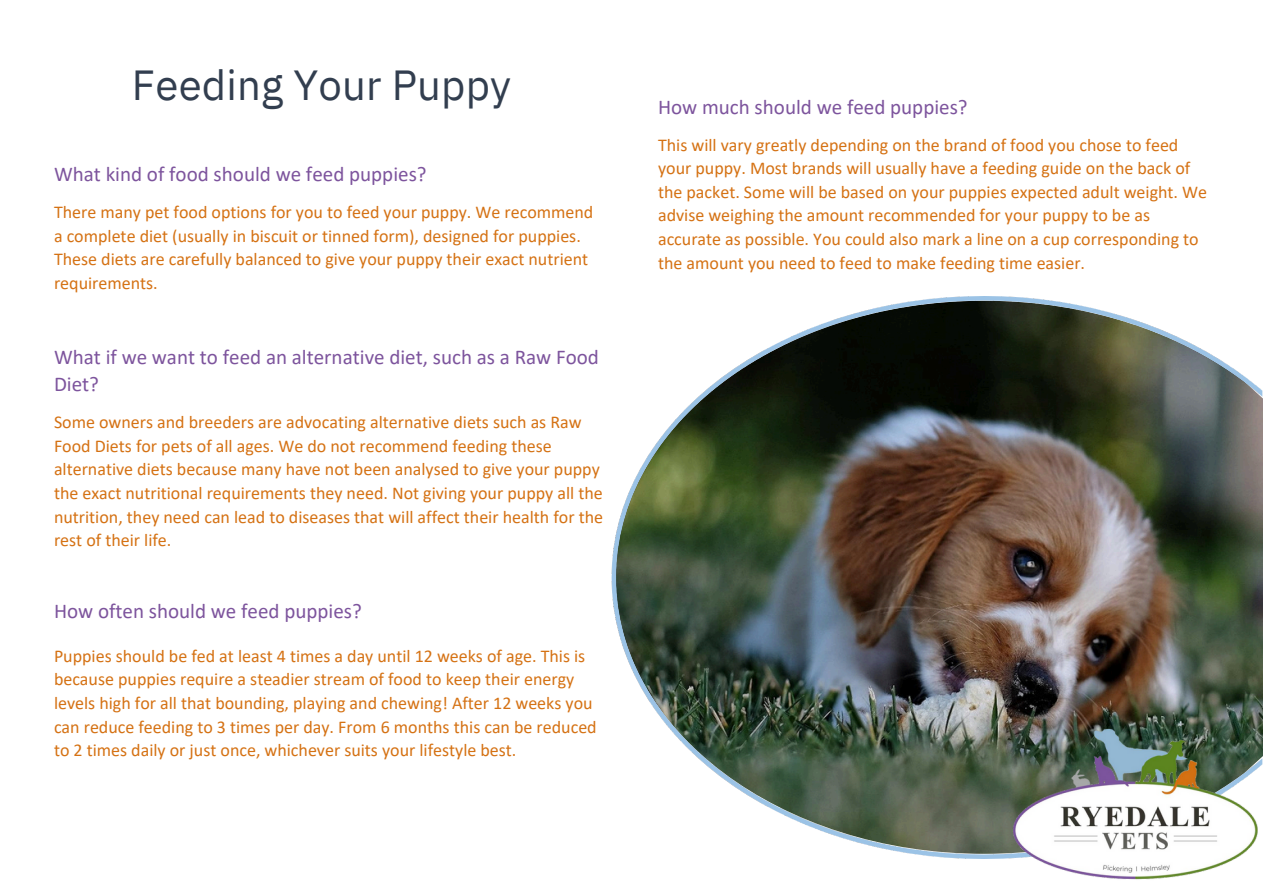
<style>
.page{position:relative;width:1263px;height:894px;background:#fff}
.page>*{position:absolute;margin:0;border:0;box-sizing:border-box;transform-origin:0 0}
.t1{font:42px "IBM Plex Sans";letter-spacing:.005em;color:#323e4f}
.t2{font:21px/27px "Calibri";color:#7d549d}
.t3{font:18px/23.7px "Calibri";color:#d57214}
</style>
<div class="page">
<img style="left:611px;top:296px;width:651px;height:561px">
<img style="left:1009px;top:727px;width:253px;height:153px">
<p class="t1" style="left:132px;top:56px;width:381px">Feeding Your Puppy</p>
<p class="t2" style="left:54px;top:162px;width:374px">What kind of food should we feed puppies?</p>
<h2 class="t3" style="left:54px;top:202px;width:541px">There many pet food options for you to feed your puppy. We recommend a complete diet (usually in biscuit or tinned form), designed for puppies.<br>These diets are carefully balanced to give your puppy their exact nutrient requirements.</h2>
<p class="t2" style="left:54px;top:345px;width:546px">What if we want to feed an alternative diet, such as a Raw Food<br>Diet?</p>
<p class="t3" style="left:54px;top:411px;width:551px">Some owners and breeders are advocating alternative diets such as Raw Food Diets for pets of all ages. We do not recommend feeding these alternative diets because many have not been analysed to give your puppy the exact nutritional requirements they need. Not giving your puppy all the nutrition, they need can lead to diseases that will affect their health for the rest of their life.</p>
<p class="t2" style="left:54px;top:599px;width:309px">How often should we feed puppies?</p>
<p class="t3" style="left:54px;top:645px;width:544px">Puppies should be fed at least 4 times a day until 12 weeks of age. This is because puppies require a steadier stream of food to keep their energy levels high for all that bounding, playing and chewing! After 12 weeks you can reduce feeding to 3 times per day. From 6 months this can be reduced to 2 times daily or just once, whichever suits your lifestyle best.</p>
<h2 class="t2" style="left:658px;top:95px;width:311px">How much should we feed puppies?</h2>
<h2 class="t3" style="left:658px;top:134px;width:551px">This will vary greatly depending on the brand of food you chose to feed your puppy. Most brands will usually have a feeding guide on the back of the packet. Some will be based on your puppies expected adult weight. We advise weighing the amount recommended for your puppy to be as accurate as possible. You could also mark a line on a cup corresponding to the amount you need to feed to make feeding time easier.</h2>
</div>
